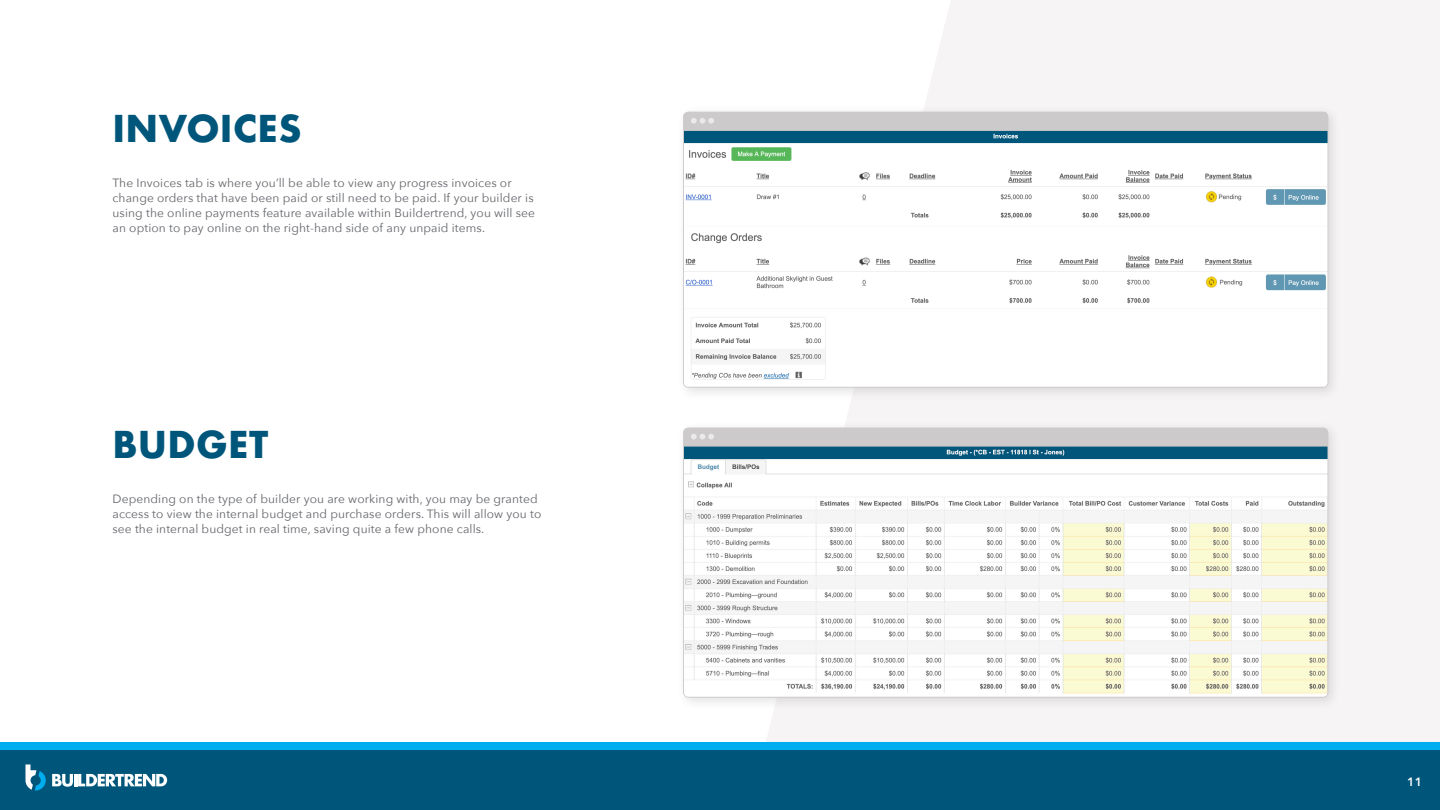
<style>
.page{position:relative;width:1440px;height:810px;background:#fff}
.page>*{position:absolute;margin:0;border:0;box-sizing:border-box;transform-origin:0 0}
.Body_Header{font:700 36px "Futura";letter-spacing:.01em;color:#00567a}
.Body_Copy{font:12px/15px "Avenir Next";letter-spacing:.01em;color:#63656a}
.t1{font:600 12px "Avenir Next";color:#fff}
</style>
<div class="page">
<svg style="left:766px;top:0;width:674px;height:742px;fill:#f6f4f5"></svg>
<div style="left:0;top:750px;width:1440px;height:60px;background:#00567a"></div>
<div style="left:0;top:742px;width:1440px;height:8px;background:#00aeef"></div>
<div style="left:676px;top:105px;width:665px;height:296px;background:#231f20;opacity:.13"></div>
<div style="left:684px;top:112px;width:644px;height:275px;background:#cccacb;border-radius:5px"></div>
<svg style="left:691px;top:118px;width:23px;height:6px"></svg>
<img style="left:684px;top:131px;width:644px;height:256px">
<div style="left:676px;top:421px;width:665px;height:290px;background:#231f20;opacity:.13"></div>
<div style="left:684px;top:428px;width:644px;height:269px;background:#cccacb;border-radius:5px"></div>
<svg style="left:691px;top:434px;width:23px;height:6px"></svg>
<img style="left:684px;top:447px;width:644px;height:250px">
<svg style="left:52px;top:774px;width:115px;height:13px"></svg>
<svg style="left:26px;top:764px;width:20px;height:26px"></svg>
<p class="Body_Header" style="left:112px;top:103px;width:191px">INVOICES</p>
<p class="Body_Copy" style="left:112px;top:175px;width:424px">The Invoices tab is where you’ll be able to view any progress invoices or change orders that have been paid or still need to be paid. If your builder is using the online payments feature available within Buildertrend, you will see an option to pay online on the right-hand side of any unpaid items.</p>
<p class="Body_Header" style="left:112px;top:418px;width:157px">BUDGET</p>
<p class="Body_Copy" style="left:112px;top:490px;width:430px">Depending on the type of builder you are working with, you may be granted access to view the internal budget and purchase orders. This will allow you to see the internal budget in real time, saving quite a few phone calls.</p>
<p class="t1" style="left:1407px;top:772px;width:16px">11</p>
</div>
